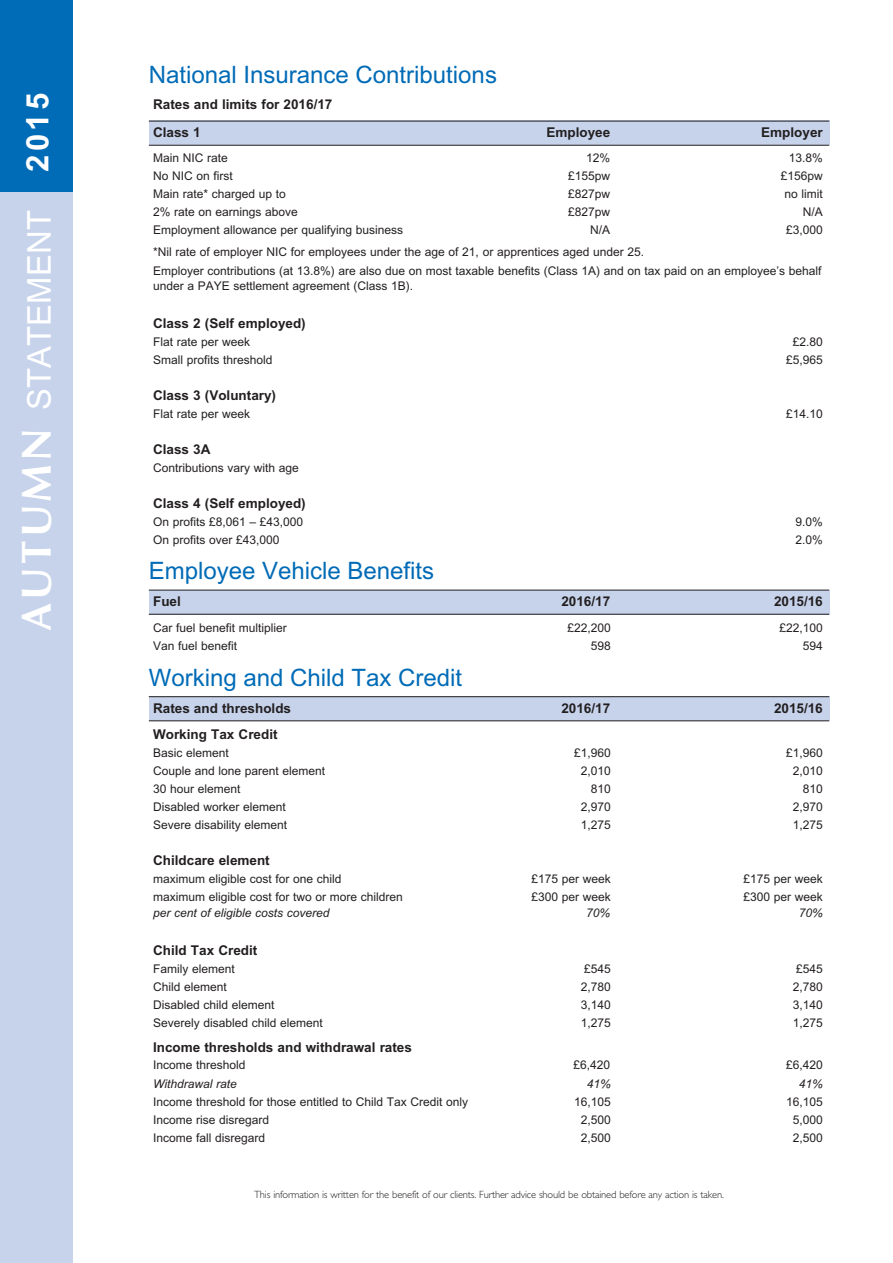
<style>
.page{position:relative;width:893px;height:1263px;background:#fff}
.page>*{position:absolute;margin:0;border:0;box-sizing:border-box;transform-origin:0 0}
.t1{font:32.85px "M Arial";letter-spacing:.005em;color:#fff}
.t2{font:700 31.05px "M Arial";color:#fff}
.t3{font:24px "M Arial";color:#006bb6}
.t4{font:700 13.5px/27.8px "M Arial";color:#231f20}
.t5{font:12px/19.2px "M Arial";color:#231f20}
.t6{font:italic 12px "M Arial";color:#231f20}
.t7{font:300 10.5px "Gill Sans";letter-spacing:-.015em;color:#231f20}
.s1{font-family:"Optima";font-weight:700;font-size:42.3px}
</style>
<div class="page">
<div style="left:0;top:0;width:72px;height:1263px;background:#c6d3eb"></div>
<div style="left:0;top:0;width:72px;height:191px;background:#006bb6"></div>
<div style="left:149px;top:121px;width:680px;height:24px;background:#c6d3eb"></div>
<hr style="left:149px;top:121px;width:680px;height:1px;background:#231f20">
<hr style="left:149px;top:145px;width:680px;height:1px;background:#231f20">
<div style="left:149px;top:590px;width:680px;height:24px;background:#c6d3eb"></div>
<hr style="left:149px;top:590px;width:680px;height:1px;background:#231f20">
<hr style="left:149px;top:614px;width:680px;height:1px;background:#231f20">
<div style="left:149px;top:696px;width:680px;height:25px;background:#c6d3eb"></div>
<hr style="left:149px;top:696px;width:680px;height:1px;background:#231f20">
<hr style="left:149px;top:720px;width:680px;height:1px;background:#231f20">
<h2 class="t2" style="left:19px;top:172px;width:81px;rotate:-90deg">2015</h2>
<h1 class="t1" style="left:21px;top:631px;width:422px;rotate:-90deg"><span class="s1">AUTUMN</span> STATEMENT</h1>
<h3 class="t3" style="left:149px;top:61px;width:350px">National Insurance Contributions</h3>
<p class="t4" style="left:153px;top:90px;width:181px">Rates and limits for 2016/17<br>Class 1</p>
<p class="t4" style="left:546px;top:118px;width:65px">Employee</p>
<p class="t4" style="left:761px;top:118px;width:63px">Employer</p>
<p class="t5" style="left:153px;top:148px;width:76px">Main NIC rate</p>
<p class="t5" style="left:586px;top:148px;width:26px">12%</p>
<p class="t5" style="left:789px;top:148px;width:36px">13.8%</p>
<p class="t5" style="left:153px;top:166px;width:81px">No NIC on first</p>
<p class="t5" style="left:568px;top:166px;width:44px">£155pw</p>
<p class="t5" style="left:781px;top:166px;width:44px">£156pw</p>
<p class="t5" style="left:153px;top:184px;width:134px">Main rate* charged up to</p>
<p class="t5" style="left:568px;top:184px;width:44px">£827pw</p>
<p class="t5" style="left:784px;top:184px;width:40px">no limit</p>
<p class="t5" style="left:153px;top:202px;width:146px">2% rate on earnings above</p>
<p class="t5" style="left:568px;top:202px;width:44px">£827pw</p>
<p class="t5" style="left:803px;top:202px;width:22px">N/A</p>
<p class="t5" style="left:153px;top:220px;width:252px">Employment allowance per qualifying business</p>
<p class="t5" style="left:590px;top:220px;width:22px">N/A</p>
<p class="t5" style="left:786px;top:220px;width:38px">£3,000</p>
<p class="t5" style="left:153px;top:242px;width:670px">*Nil rate of employer NIC for employees under the age of 21, or apprentices aged under 25.<br>Employer contributions (at 13.8%) are also due on most taxable benefits (Class 1A) and on tax paid on an employee’s behalf</p>
<p class="t5" style="left:153px;top:276px;width:262px">under a PAYE settlement agreement (Class 1B).</p>
<p class="t4" style="left:153px;top:309px;width:154px">Class 2 (Self employed)</p>
<p class="t5" style="left:153px;top:332px;width:99px">Flat rate per week</p>
<p class="t5" style="left:793px;top:332px;width:32px">£2.80</p>
<p class="t5" style="left:153px;top:350px;width:121px">Small profits threshold</p>
<p class="t5" style="left:786px;top:350px;width:38px">£5,965</p>
<p class="t4" style="left:153px;top:381px;width:125px">Class 3 (Voluntary)</p>
<p class="t5" style="left:153px;top:404px;width:99px">Flat rate per week</p>
<p class="t5" style="left:786px;top:404px;width:38px">£14.10</p>
<p class="t4" style="left:153px;top:435px;width:59px">Class 3A</p>
<p class="t5" style="left:153px;top:458px;width:147px">Contributions vary with age</p>
<p class="t4" style="left:153px;top:489px;width:154px">Class 4 (Self employed)</p>
<p class="t5" style="left:153px;top:512px;width:152px">On profits £8,061 – £43,000</p>
<p class="t5" style="left:795px;top:512px;width:29px">9.0%</p>
<p class="t5" style="left:153px;top:530px;width:128px">On profits over £43,000</p>
<p class="t5" style="left:795px;top:530px;width:29px">2.0%</p>
<h3 class="t3" style="left:149px;top:557px;width:287px">Employee Vehicle Benefits</h3>
<p class="t4" style="left:153px;top:587px;width:29px">Fuel</p>
<p class="t4" style="left:561px;top:587px;width:50px">2016/17</p>
<p class="t4" style="left:774px;top:587px;width:50px">2015/16</p>
<p class="t5" style="left:153px;top:618px;width:135px">Car fuel benefit multiplier</p>
<p class="t5" style="left:567px;top:618px;width:45px">£22,200</p>
<p class="t5" style="left:779px;top:618px;width:45px">£22,100</p>
<p class="t5" style="left:153px;top:636px;width:86px">Van fuel benefit</p>
<p class="t5" style="left:591px;top:636px;width:22px">598</p>
<p class="t5" style="left:803px;top:636px;width:22px">594</p>
<h3 class="t3" style="left:149px;top:664px;width:315px">Working and Child Tax Credit</h3>
<p class="t4" style="left:153px;top:694px;width:140px">Rates and thresholds</p>
<p class="t4" style="left:561px;top:694px;width:50px">2016/17</p>
<p class="t4" style="left:774px;top:694px;width:50px">2015/16</p>
<p class="t4" style="left:153px;top:720px;width:126px">Working Tax Credit</p>
<p class="t5" style="left:153px;top:743px;width:77px">Basic element</p>
<p class="t5" style="left:574px;top:743px;width:38px">£1,960</p>
<p class="t5" style="left:786px;top:743px;width:38px">£1,960</p>
<p class="t5" style="left:153px;top:761px;width:174px">Couple and lone parent element</p>
<p class="t5" style="left:581px;top:761px;width:32px">2,010</p>
<p class="t5" style="left:793px;top:761px;width:32px">2,010</p>
<p class="t5" style="left:153px;top:779px;width:89px">30 hour element</p>
<p class="t5" style="left:591px;top:779px;width:22px">810</p>
<p class="t5" style="left:803px;top:779px;width:22px">810</p>
<p class="t5" style="left:153px;top:797px;width:134px">Disabled worker element</p>
<p class="t5" style="left:581px;top:797px;width:32px">2,970</p>
<p class="t5" style="left:793px;top:797px;width:32px">2,970</p>
<p class="t5" style="left:153px;top:815px;width:136px">Severe disability element</p>
<p class="t5" style="left:581px;top:815px;width:32px">1,275</p>
<p class="t5" style="left:793px;top:815px;width:32px">1,275</p>
<p class="t4" style="left:153px;top:846px;width:118px">Childcare element</p>
<p class="t5" style="left:153px;top:869px;width:190px">maximum eligible cost for one child</p>
<p class="t5" style="left:531px;top:869px;width:81px">£175 per week</p>
<p class="t5" style="left:743px;top:869px;width:81px">£175 per week</p>
<p class="t5" style="left:153px;top:887px;width:251px">maximum eligible cost for two or more children</p>
<p class="t5" style="left:531px;top:887px;width:81px">£300 per week</p>
<p class="t5" style="left:743px;top:887px;width:81px">£300 per week</p>
<p class="t6" style="left:153px;top:906px;width:178px">per cent of eligible costs covered</p>
<p class="t6" style="left:586px;top:906px;width:26px">70%</p>
<p class="t6" style="left:799px;top:906px;width:26px">70%</p>
<p class="t4" style="left:153px;top:936px;width:106px">Child Tax Credit</p>
<p class="t5" style="left:153px;top:959px;width:83px">Family element</p>
<p class="t5" style="left:584px;top:959px;width:28px">£545</p>
<p class="t5" style="left:796px;top:959px;width:28px">£545</p>
<p class="t5" style="left:153px;top:977px;width:75px">Child element</p>
<p class="t5" style="left:581px;top:977px;width:32px">2,780</p>
<p class="t5" style="left:793px;top:977px;width:32px">2,780</p>
<p class="t5" style="left:153px;top:995px;width:123px">Disabled child element</p>
<p class="t5" style="left:581px;top:995px;width:32px">3,140</p>
<p class="t5" style="left:793px;top:995px;width:32px">3,140</p>
<p class="t5" style="left:153px;top:1013px;width:171px">Severely disabled child element</p>
<p class="t5" style="left:581px;top:1013px;width:32px">1,275</p>
<p class="t5" style="left:793px;top:1013px;width:32px">1,275</p>
<p class="t4" style="left:153px;top:1034px;width:260px">Income thresholds and withdrawal rates</p>
<p class="t5" style="left:153px;top:1055px;width:94px">Income threshold</p>
<p class="t5" style="left:573px;top:1055px;width:38px">£6,420</p>
<p class="t5" style="left:786px;top:1055px;width:38px">£6,420</p>
<p class="t6" style="left:153px;top:1077px;width:85px">Withdrawal rate</p>
<p class="t6" style="left:587px;top:1077px;width:26px">41%</p>
<p class="t6" style="left:799px;top:1077px;width:26px">41%</p>
<p class="t5" style="left:153px;top:1092px;width:317px">Income threshold for those entitled to Child Tax Credit only</p>
<p class="t5" style="left:574px;top:1092px;width:38px">16,105</p>
<p class="t5" style="left:786px;top:1092px;width:38px">16,105</p>
<p class="t5" style="left:153px;top:1110px;width:118px">Income rise disregard</p>
<p class="t5" style="left:581px;top:1110px;width:32px">2,500</p>
<p class="t5" style="left:793px;top:1110px;width:32px">5,000</p>
<p class="t5" style="left:153px;top:1128px;width:114px">Income fall disregard</p>
<p class="t5" style="left:581px;top:1128px;width:32px">2,500</p>
<p class="t5" style="left:793px;top:1128px;width:32px">2,500</p>
<p class="t7" style="left:254px;top:1189px;width:471px">This information is written for the benefit of our clients. Further advice should be obtained before any action is taken.</p>
</div>
